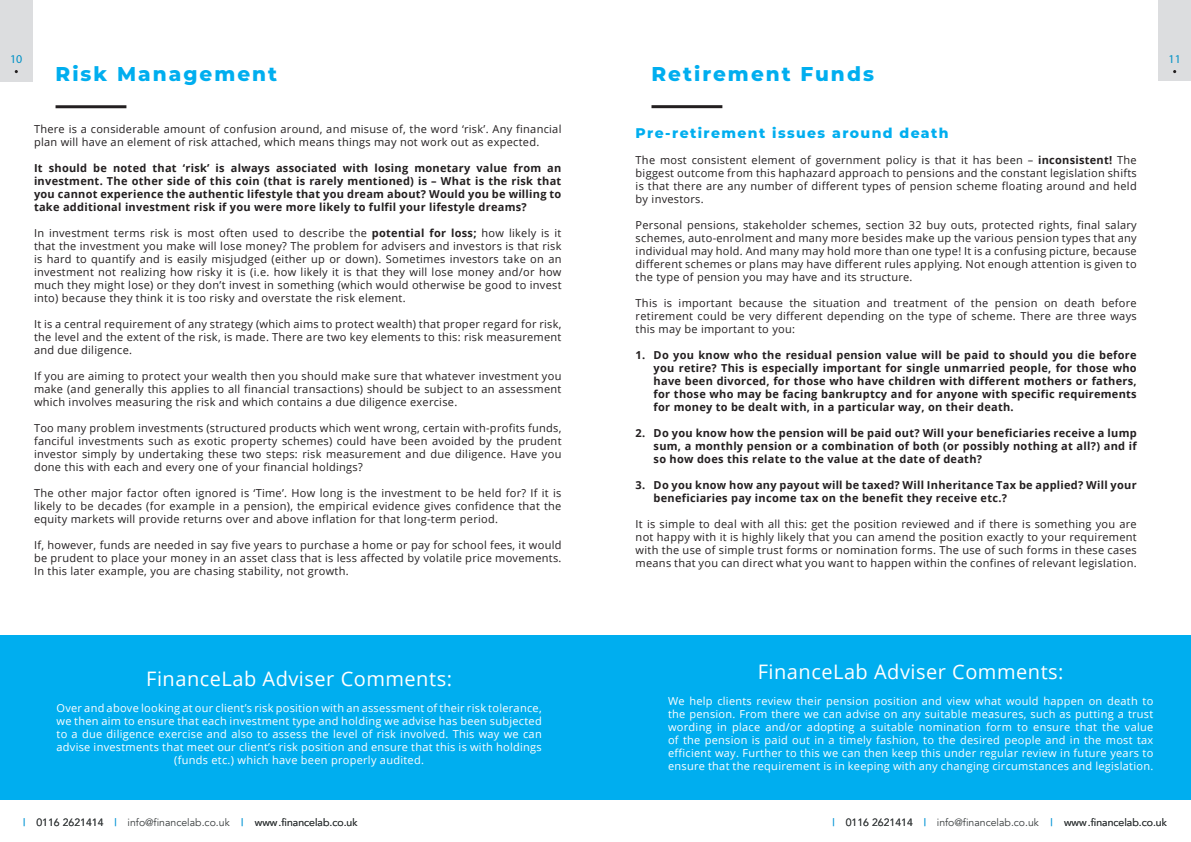
<style>
.page{position:relative;width:1191px;height:842px;background:#fff}
.page>*{position:absolute;margin:0;border:0;box-sizing:border-box;transform-origin:0 0}
.t1{font:20px "Open Sans";letter-spacing:.025em;color:#fff}
.t2{font:800 20px "Montserrat";letter-spacing:.1em;color:#00aeef}
.t3{font:800 14px "Montserrat";letter-spacing:.1em;color:#00aeef}
.t4{font:12px "Myriad Pro";color:#0091c6}
.t5{font:11px/13px "Open Sans";letter-spacing:.025em;color:#231f20;text-align:justify}
.t6{font:700 11px/13px "Open Sans";letter-spacing:.025em;color:#231f20;text-align:justify}
.t7{font:11px/13px "Open Sans";letter-spacing:.025em;color:#fff;text-align:center}
.t8{font:10.5px "Avenir";color:#383c3d}
.t9{font:10.5px "Avenir";color:#179dd9}
.s1{font-weight:700}
.s2{color:#179dd9}
</style>
<div class="page">
<div style="left:0;top:635px;width:1191px;height:164px;background:#00aeef"></div>
<hr style="left:56px;top:105px;width:70px;height:3px;background:#231f20">
<hr style="left:651px;top:105px;width:71px;height:3px;background:#231f20">
<div style="left:1158px;top:0;width:33px;height:81px;background:#dcdddf"></div>
<div style="left:0;top:0;width:33px;height:81px;background:#dcdddf"></div>
<p class="t4" style="left:10px;top:52px;width:14px">10</p>
<p class="t4" style="left:1168px;top:52px;width:14px">11</p>
<p class="t2" style="left:56px;top:60px;width:223px">Risk Management</p>
<p class="t5" style="left:34px;top:122px;width:529px">There is a considerable amount of confusion around, and misuse of, the word ‘risk’. Any financial plan will have an element of risk attached, which means things may not work out as expected.</p>
<p class="t6" style="left:34px;top:161px;width:529px">It should be noted that ‘risk’ is always associated with losing monetary value from an investment. The other side of this coin (that is rarely mentioned) is – What is the risk that you cannot experience the authentic lifestyle that you dream about? Would you be willing to take additional investment risk if you were more likely to fulfil your lifestyle dreams?</p>
<p class="t5" style="left:34px;top:226px;width:529px">In investment terms risk is most often used to describe the <span class="s1">potential for loss;</span> how likely is it that the investment you make will lose money? The problem for advisers and investors is that risk is hard to quantify and is easily misjudged (either up or down). Sometimes investors take on an investment not realizing how risky it is (i.e. how likely it is that they will lose money and/or how much they might lose) or they don’t invest in something (which would otherwise be good to invest into) because they think it is too risky and overstate the risk element.</p>
<p class="t5" style="left:34px;top:317px;width:529px">It is a central requirement of any strategy (which aims to protect wealth) that proper regard for risk, the level and the extent of the risk, is made. There are two key elements to this: risk measurement and due diligence.</p>
<p class="t5" style="left:34px;top:369px;width:529px">If you are aiming to protect your wealth then you should make sure that whatever investment you make (and generally this applies to all financial transactions) should be subject to an assessment which involves measuring the risk and which contains a due diligence exercise.</p>
<p class="t5" style="left:34px;top:421px;width:529px">Too many problem investments (structured products which went wrong, certain with-profits funds, fanciful investments such as exotic property schemes) could have been avoided by the prudent investor simply by undertaking these two steps: risk measurement and due diligence. Have you done this with each and every one of your financial holdings?</p>
<p class="t5" style="left:34px;top:486px;width:529px">The other major factor often ignored is ‘Time’. How long is the investment to be held for? If it is likely to be decades (for example in a pension), the empirical evidence gives confidence that the equity markets will provide returns over and above inflation for that long-term period.</p>
<p class="t5" style="left:34px;top:538px;width:529px">If, however, funds are needed in say five years to purchase a home or pay for school fees, it would be prudent to place your money in an asset class that is less affected by volatile price movements.<br>In this later example, you are chasing stability, not growth.</p>
<p class="t1" style="left:146px;top:665px;width:307px">FinanceLab Adviser Comments:</p>
<p class="t7" style="left:56px;top:701px;width:487px">Over and above looking at our client’s risk position with an assessment of their risk tolerance, we then aim to ensure that each investment type and holding we advise has been subjected to a due diligence exercise and also to assess the level of risk involved. This way we can advise investments that meet our client’s risk position and ensure that this is with holdings (funds etc.) which have been properly audited.</p>
<p class="t2" style="left:651px;top:60px;width:224px">Retirement Funds</p>
<p class="t3" style="left:635px;top:123px;width:314px">Pre-retirement issues around death</p>
<p class="t5" style="left:635px;top:153px;width:502px">The most consistent element of government policy is that it has been – <span class="s1">inconsistent!</span> The biggest outcome from this haphazard approach to pensions and the constant legislation shifts is that there are any number of different types of pension scheme floating around and held by investors.</p>
<p class="t5" style="left:635px;top:218px;width:502px">Personal pensions, stakeholder schemes, section 32 buy outs, protected rights, final salary schemes, auto-enrolment and many more besides make up the various pension types that any individual may hold. And many may hold more than one type! It is a confusing picture, because different schemes or plans may have different rules applying. Not enough attention is given to the type of pension you may have and its structure.</p>
<p class="t5" style="left:635px;top:296px;width:502px">This is important because the situation and treatment of the pension on death before retirement could be very different depending on the type of scheme. There are three ways this may be important to you:</p>
<p class="t6" style="left:653px;top:348px;width:484px;text-indent:-18px">1. Do you know who the residual pension value will be paid to should you die before you retire? This is especially important for single unmarried people, for those who have been divorced, for those who have children with different mothers or fathers, for those who may be facing bankruptcy and for anyone with specific requirements for money to be dealt with, in a particular way, on their death.</p>
<p class="t6" style="left:653px;top:426px;width:484px;text-indent:-18px">2. Do you know how the pension will be paid out? Will your beneficiaries receive a lump sum, a monthly pension or a combination of both (or possibly nothing at all?) and if so how does this relate to the value at the date of death?</p>
<p class="t6" style="left:653px;top:478px;width:484px;text-indent:-18px">3. Do you know how any payout will be taxed? Will Inheritance Tax be applied? Will your beneficiaries pay income tax on the benefit they receive etc.?</p>
<p class="t5" style="left:635px;top:517px;width:502px">It is simple to deal with all this: get the position reviewed and if there is something you are not happy with it is highly likely that you can amend the position exactly to your requirement with the use of simple trust forms or nomination forms. The use of such forms in these cases means that you can direct what you want to happen within the confines of relevant legislation.</p>
<p class="t1" style="left:758px;top:658px;width:307px">FinanceLab Adviser Comments:</p>
<p class="t7" style="left:668px;top:695px;width:487px;text-align:justify">We help clients review their pension position and view what would happen on death to the pension. From there we can advise on any suitable measures, such as putting a trust wording in place and/or adopting a suitable nomination form to ensure that the value of the pension is paid out in a timely fashion, to the desired people and in the most tax efficient way. Further to this we can then keep this under regular review in future years to ensure that the requirement is in keeping with any changing circumstances and legislation.</p>
<p class="t9" style="left:23px;top:816px;width:4px">|</p>
<p class="t8" style="left:36px;top:816px;width:322px">0116 2621414 <span class="s2">|</span> info@financelab.co.uk <span class="s2">|</span> www.financelab.co.uk</p>
<p class="t9" style="left:832px;top:816px;width:4px">|</p>
<p class="t8" style="left:845px;top:816px;width:322px">0116 2621414 <span class="s2">|</span> info@financelab.co.uk <span class="s2">|</span> www.financelab.co.uk</p>
</div>
